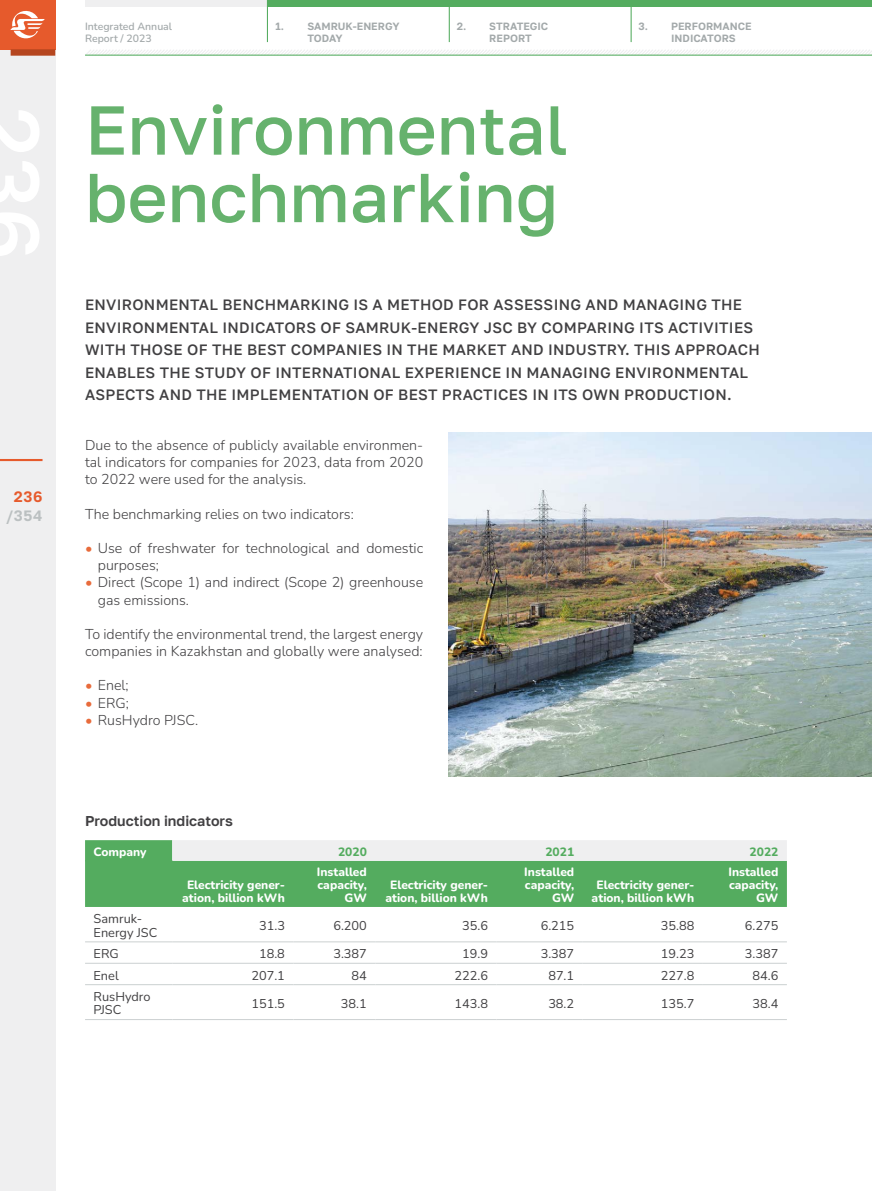
<style>
.page{position:relative;width:872px;height:1191px;background:#fff}
.page>*{position:absolute;margin:0;border:0;box-sizing:border-box;transform-origin:0 0}
.t1{font:500 69px/67.5px "Golos Text";color:#66b26d}
.t2{font:500 15px/22.5px "Golos Text";letter-spacing:.02em;color:#414042}
.t3{font:600 15px "Golos Text";color:#bbc0c1}
.t4{font:600 15px "Golos Text";color:#e65a2c}
.t5{font:300 14.25px/17.1px "Nunito";color:#414042}
.t6{font:600 14.25px "Golos Text";color:#414042}
.t7{font:12.75px/13.5px "Nunito";color:#414042}
.t8{font:800 12px/12.8px "Nunito";color:#fff;text-align:center}
.t9{font:800 12px "Nunito";color:#54ac5f}
.t10{font:600 10.5px/12px "Golos Text";color:#a3a9aa}
.t11{font:600 10.5px/12px "Nunito";color:#a3a9aa}
.s1{font-weight:500;color:#e86b3b}
</style>
<div class="page">
<div style="left:85px;top:840px;width:702px;height:67px;background:#54ac5f"></div>
<div style="left:172px;top:840px;width:615px;height:20px;background:#efeff0"></div>
<hr style="left:85px;top:860px;width:87px;height:1px;background:#54ac5f">
<hr style="left:172px;top:941px;width:121px;height:1px;background:#cbd0d1">
<hr style="left:293px;top:941px;width:82px;height:1px;background:#cbd0d1">
<hr style="left:375px;top:941px;width:121px;height:1px;background:#cbd0d1">
<hr style="left:496px;top:941px;width:87px;height:1px;background:#cbd0d1">
<hr style="left:583px;top:941px;width:120px;height:1px;background:#cbd0d1">
<hr style="left:703px;top:941px;width:84px;height:1px;background:#cbd0d1">
<hr style="left:172px;top:962px;width:121px;height:1px;background:#cbd0d1">
<hr style="left:293px;top:962px;width:82px;height:1px;background:#cbd0d1">
<hr style="left:375px;top:962px;width:121px;height:1px;background:#cbd0d1">
<hr style="left:496px;top:962px;width:87px;height:1px;background:#cbd0d1">
<hr style="left:583px;top:962px;width:120px;height:1px;background:#cbd0d1">
<hr style="left:703px;top:962px;width:84px;height:1px;background:#cbd0d1">
<hr style="left:172px;top:984px;width:121px;height:1px;background:#cbd0d1">
<hr style="left:293px;top:984px;width:82px;height:1px;background:#cbd0d1">
<hr style="left:375px;top:984px;width:121px;height:1px;background:#cbd0d1">
<hr style="left:496px;top:984px;width:87px;height:1px;background:#cbd0d1">
<hr style="left:583px;top:984px;width:120px;height:1px;background:#cbd0d1">
<hr style="left:703px;top:984px;width:84px;height:1px;background:#cbd0d1">
<hr style="left:85px;top:941px;width:87px;height:1px;background:#cbd0d1">
<hr style="left:85px;top:962px;width:87px;height:1px;background:#cbd0d1">
<hr style="left:85px;top:984px;width:87px;height:1px;background:#cbd0d1">
<hr style="left:85px;top:1019px;width:87px;height:1px;background:#cbd0d1">
<hr style="left:172px;top:1019px;width:121px;height:1px;background:#cbd0d1">
<hr style="left:293px;top:1019px;width:82px;height:1px;background:#cbd0d1">
<hr style="left:375px;top:1019px;width:121px;height:1px;background:#cbd0d1">
<hr style="left:496px;top:1019px;width:87px;height:1px;background:#cbd0d1">
<hr style="left:583px;top:1019px;width:120px;height:1px;background:#cbd0d1">
<hr style="left:703px;top:1019px;width:84px;height:1px;background:#cbd0d1">
<img style="left:449px;top:433px;width:423px;height:343px">
<div style="left:85px;top:0;width:787px;height:6px;background:#efeff0"></div>
<div style="left:267px;top:0;width:605px;height:6px;background:#54ac5f"></div>
<svg style="left:85px;top:50px;width:787px;height:5px"></svg>
<hr style="left:85px;top:55px;width:787px;height:1px;background:#54ac5f">
<div style="left:0;top:0;width:55px;height:1191px;background:#efeff0"></div>
<hr style="left:0;top:459px;width:43px;height:2px;background:#e65a2c">
<div style="left:0;top:0;width:55px;height:49px;background:#e65a2c"></div>
<svg style="left:10px;top:10px;width:35px;height:29px"></svg>
<div style="left:11px;top:49px;width:44px;height:7px;background:#b5461f"></div>
<hr style="left:630px;top:0;width:1px;height:42px;background:#54ac5f">
<hr style="left:267px;top:0;width:1px;height:42px;background:#54ac5f">
<hr style="left:449px;top:0;width:1px;height:42px;background:#54ac5f">
<p class="t4" style="left:14px;top:487px;width:30px">236</p>
<p class="t3" style="left:6px;top:507px;width:38px">/354</p>
<p class="t11" style="left:85px;top:20px;width:89px">Integrated Annual<br>Report / 2023</p>
<p class="t10" style="left:275px;top:20px;width:10px">1.</p>
<p class="t10" style="left:489px;top:20px;width:60px">STRATEGIC<br>REPORT</p>
<p class="t10" style="left:307px;top:20px;width:94px">SAMRUK-ENERGY</p>
<p class="t10" style="left:638px;top:20px;width:11px">3.</p>
<p class="t10" style="left:307px;top:32px;width:37px">TODAY</p>
<p class="t10" style="left:457px;top:20px;width:11px">2.</p>
<p class="t10" style="left:671px;top:20px;width:82px">PERFORMANCE<br>INDICATORS</p>
<h1 class="t1" style="left:85px;top:96px;width:484px">ENVIRONMENTAL<br>BENCHMARKING</h1>
<p class="t2" style="left:85px;top:293px;width:668px">ENVI RONMENTAL BENCH MARKI NG IS A METHOD FOR ASSESSI NG AND MANAGI NG TH E<br>ENVI RONMENTAL I NDICATORS OF SAMRUK-ENERGY JSC BY COMPARI NG ITS ACTIVITI ES<br>WITH THOSE OF TH E BEST COMPANI ES I N TH E MARKET AND I NDUSTRY. THIS</p>
<p class="t2" style="left:85px;top:338px;width:664px;text-align:justify;text-indent:590px">APPROACH ENABLES TH E STUDY OF I NTERNATI ONAL EXPERI ENCE I N MANAGI NG ENVI RONMENTAL ASPECTS AND TH E I MPLEMENTATION OF BEST PRACTICES I N ITS OWN PRODUCTION.</p>
<p class="t5" style="left:85px;top:436px;width:340px;text-align:justify">Due to the absence of publicly available environmen&shy;tal indicators for companies for 2023, data from 2020 to 2022 were used for the analysis.</p>
<p class="t5" style="left:85px;top:504px;width:270px">The benchmarking relies on two indicators:</p>
<p class="t5" style="left:98px;top:539px;width:327px;text-indent:-13px"><span class="s1">•</span> Use of freshwater for technological and domestic purposes;</p>
<p class="t5" style="left:98px;top:573px;width:327px;text-indent:-13px"><span class="s1">•</span> Direct (Scope 1) and indirect (Scope 2) greenhouse gas emissions.</p>
<p class="t5" style="left:85px;top:625px;width:339px">To identify the environmental trend, the largest energy companies in Kazakhstan and globally were analysed:</p>
<p class="t5" style="left:85px;top:676px;width:45px"><span class="s1">•</span> Enel;</p>
<p class="t5" style="left:85px;top:693px;width:45px"><span class="s1">•</span> ERG;</p>
<p class="t5" style="left:85px;top:711px;width:115px"><span class="s1">•</span> RusHydro PJSC.</p>
<p class="t6" style="left:85px;top:812px;width:149px">PRODUCTION INDICATORS</p>
<p class="t8" style="left:94px;top:844px;width:55px">Company</p>
<p class="t9" style="left:338px;top:843px;width:30px">2020</p>
<p class="t9" style="left:545px;top:843px;width:30px">2021</p>
<p class="t9" style="left:749px;top:843px;width:30px">2022</p>
<p class="t8" style="left:182px;top:878px;width:104px">Electricity gener&shy;ation, billion kWh</p>
<p class="t8" style="left:728px;top:865px;width:51px;text-align:right">Installed capacity,<br>GW</p>
<p class="t8" style="left:524px;top:865px;width:51px;text-align:right">Installed capacity,<br>GW</p>
<p class="t8" style="left:317px;top:865px;width:51px;text-align:right">Installed capacity,<br>GW</p>
<p class="t8" style="left:591px;top:878px;width:104px">Electricity gener&shy;ation, billion kWh</p>
<p class="t8" style="left:385px;top:878px;width:104px">Electricity gener&shy;ation, billion kWh</p>
<p class="t7" style="left:94px;top:911px;width:65px">Samruk-<br>Energy JSC</p>
<p class="t7" style="left:259px;top:918px;width:27px">31.3</p>
<p class="t7" style="left:333px;top:918px;width:35px">6.200</p>
<p class="t7" style="left:462px;top:918px;width:27px">35.6</p>
<p class="t7" style="left:541px;top:918px;width:35px">6.215</p>
<p class="t7" style="left:661px;top:918px;width:35px">35.88</p>
<p class="t7" style="left:745px;top:918px;width:35px">6.275</p>
<p class="t7" style="left:94px;top:946px;width:27px">ERG</p>
<p class="t7" style="left:259px;top:946px;width:27px">18.8</p>
<p class="t7" style="left:333px;top:946px;width:35px">3.387</p>
<p class="t7" style="left:462px;top:946px;width:27px">19.9</p>
<p class="t7" style="left:540px;top:946px;width:35px">3.387</p>
<p class="t7" style="left:661px;top:946px;width:35px">19.23</p>
<p class="t7" style="left:745px;top:946px;width:35px">3.387</p>
<p class="t7" style="left:94px;top:968px;width:27px">Enel</p>
<p class="t7" style="left:251px;top:968px;width:35px">207.1</p>
<p class="t7" style="left:351px;top:968px;width:17px">84</p>
<p class="t7" style="left:454px;top:968px;width:35px">222.6</p>
<p class="t7" style="left:548px;top:968px;width:27px">87.1</p>
<p class="t7" style="left:661px;top:968px;width:35px">227.8</p>
<p class="t7" style="left:752px;top:968px;width:27px">84.6</p>
<p class="t7" style="left:94px;top:989px;width:58px">RusHydro<br>PJSC</p>
<p class="t7" style="left:251px;top:996px;width:35px">151.5</p>
<p class="t7" style="left:341px;top:996px;width:27px">38.1</p>
<p class="t7" style="left:454px;top:996px;width:35px">143.8</p>
<p class="t7" style="left:548px;top:996px;width:27px">38.2</p>
<p class="t7" style="left:661px;top:996px;width:35px">135.7</p>
<p class="t7" style="left:752px;top:996px;width:27px">38.4</p>
</div>
